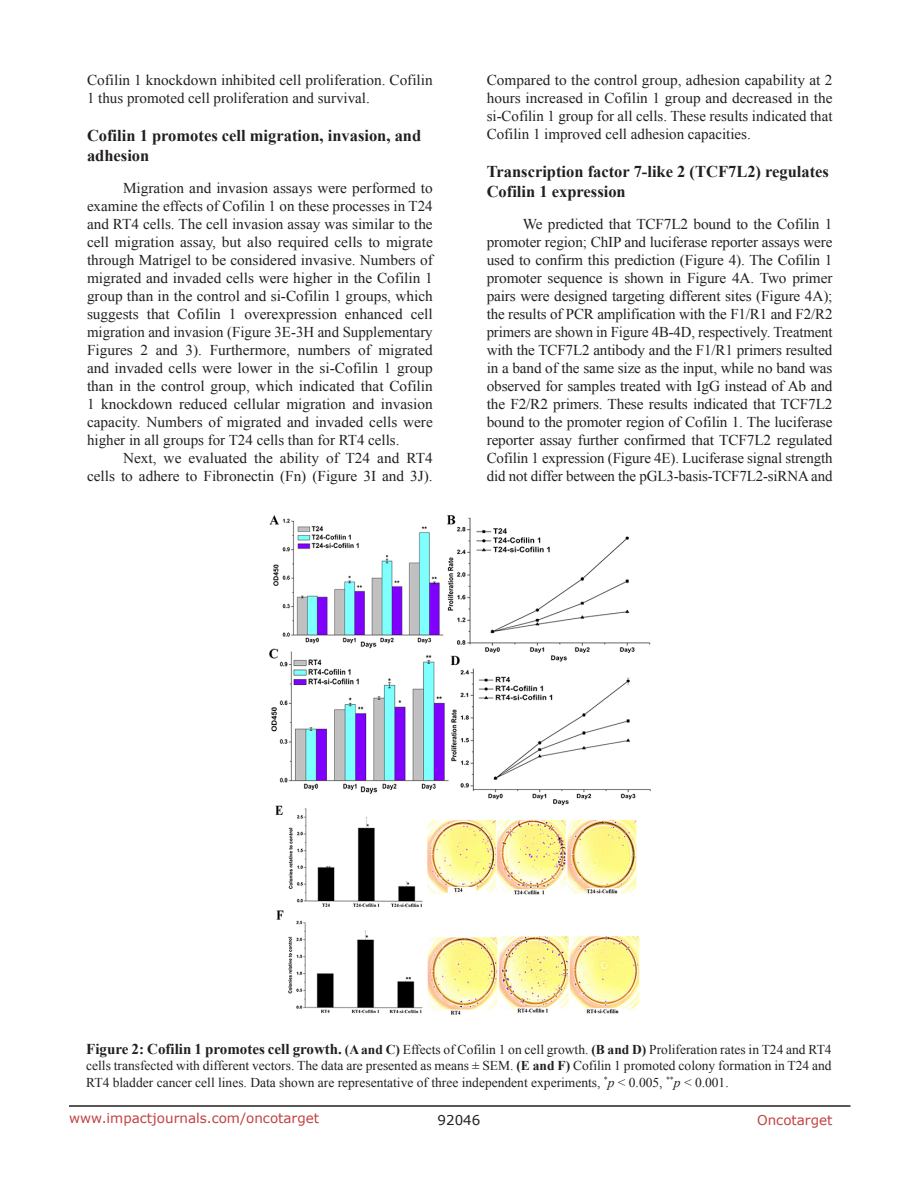
<style>
.page{position:relative;width:918px;height:1188px;background:#fff}
.page>*{position:absolute;margin:0;border:0;box-sizing:border-box;transform-origin:0 0}
.SubHeading{font:700 16.5px/19.8px "Times New Roman";color:#231f20}
.BodyText{font:15px/18px "Times New Roman";color:#231f20;text-align:justify}
.figuretext{font:13.5px/16.2px "Times New Roman";color:#231f20;text-align:justify}
.t1{font:13.5px "Verdana";color:#c24141}
.t2{font:13.5px "Verdana";color:#231f20}
.s1{font-weight:700;font-size:15px}
.s2{font-weight:700}
.s3{font-style:italic}
</style>
<div class="page">
<hr style="left:69px;top:1105px;width:781px;height:2px;background:#231f20">
<img style="left:269px;top:515px;width:382px;height:500px">
<p class="BodyText" style="left:87px;top:71px;width:347px">Cofilin 1 knockdown inhibited cell proliferation. Cofilin<br>1 thus promoted cell proliferation and survival.</p>
<p class="SubHeading" style="left:87px;top:125px;width:336px">Cofilin 1 promotes cell migration, invasion, and adhesion</p>
<p class="BodyText" style="left:87px;top:178px;width:347px;text-indent:36px">Migration and invasion assays were performed to examine the effects of Cofilin 1 on these processes in T24 and RT4 cells. The cell invasion assay was similar to the cell migration assay, but also required cells to migrate through Matrigel to be considered invasive. Numbers of migrated and invaded cells were higher in the Cofilin 1 group than in the control and si-Cofilin 1 groups, which suggests that Cofilin 1 overexpression enhanced cell migration and invasion (Figure 3E-3H and Supplementary Figures 2 and 3). Furthermore, numbers of migrated and invaded cells were lower in the si-Cofilin 1 group than in the control group, which indicated that Cofilin 1 knockdown reduced cellular migration and invasion capacity. Numbers of migrated and invaded cells were higher in all groups for T24 cells than for RT4 cells.</p>
<p class="BodyText" style="left:87px;top:448px;width:347px;text-align:right">Next, we evaluated the ability of T24 and RT4<br>cells to adhere to Fibronectin (Fn) (Figure 3I and 3J).</p>
<p class="BodyText" style="left:487px;top:71px;width:347px">Compared to the control group, adhesion capability at 2 hours increased in Cofilin 1 group and decreased in the si-Cofilin 1 group for all cells. These results indicated that Cofilin 1 improved cell adhesion capacities.</p>
<p class="SubHeading" style="left:487px;top:161px;width:344px">Transcription factor 7-like 2 (TCF7L2) regulates<br>Cofilin 1 expression</p>
<p class="BodyText" style="left:487px;top:214px;width:347px;text-indent:36px">We predicted that TCF7L2 bound to the Cofilin 1 promoter region; ChIP and luciferase reporter assays were used to confirm this prediction (Figure 4). The Cofilin 1 promoter sequence is shown in Figure 4A. Two primer pairs were designed targeting different sites (Figure 4A); the results of PCR amplification with the F1/R1 and F2/R2 primers are shown in Figure 4B-4D, respectively. Treatment with the TCF7L2 antibody and the F1/R1 primers resulted in a band of the same size as the input, while no band was observed for samples treated with IgG instead of Ab and the F2/R2 primers. These results indicated that TCF7L2 bound to the promoter region of Cofilin 1. The luciferase reporter assay further confirmed that TCF7L2 regulated Cofilin 1 expression (Figure 4E). Luciferase signal strength did not differ between the pGL3-basis-TCF7L2-siRNA and</p>
<p class="figuretext" style="left:86px;top:1041px;width:747px"><span class="s1">Figure 2: Cofilin 1 promotes cell growth.</span> <span class="s2">(A and C)</span> Effects of Cofilin 1 on cell growth. <span class="s2">(B and D)</span> Proliferation rates in T24 and RT4 cells transfected with different vectors. The data are presented as means ± SEM. <span class="s2">(E and F)</span> Cofilin 1 promoted colony formation in T24 and RT4 bladder cancer cell lines. Data shown are representative of three independent experiments, <sup>*</sup><span class="s3">p</span> &lt; 0.005, <sup>**</sup><span class="s3">p</span> &lt; 0.001.</p>
<p class="t1" style="left:69px;top:1109px;width:252px">www.impactjournals.com/oncotarget</p>
<p class="t2" style="left:438px;top:1111px;width:44px">92046</p>
<p class="t1" style="left:757px;top:1111px;width:77px">Oncotarget</p>
</div>
